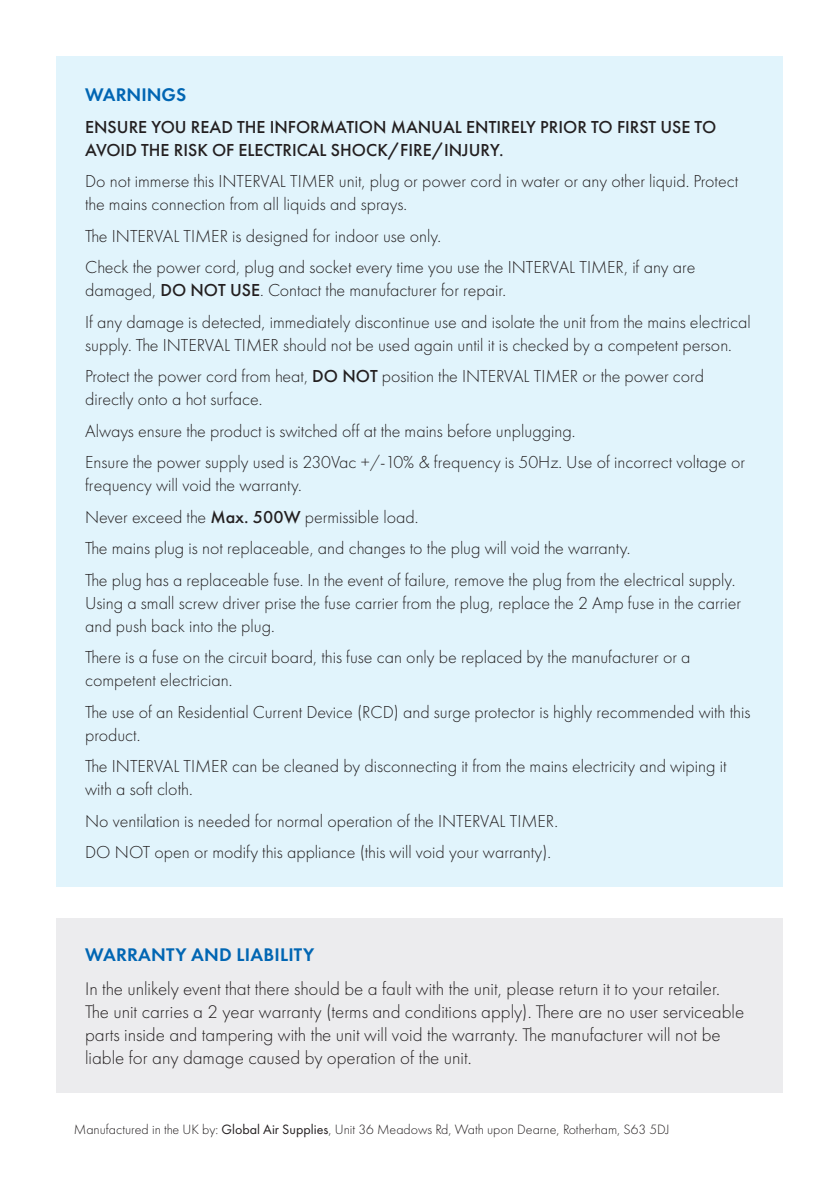
<style>
.page{position:relative;width:840px;height:1191px;background:#fff}
.page>*{position:absolute;margin:0;border:0;box-sizing:border-box;transform-origin:0 0}
.body{font:300 19px/23px "Futura PT";color:#231f20}
.body-2{font:600 19px "Futura PT";letter-spacing:.01em;color:#0166b3}
.body-3{font:300 18px/23px "Futura PT";color:#231f20}
.body-4{font:500 18px/23px "Futura PT";color:#231f20}
.body-5{font:300 14px "Futura PT";color:#231f20}
.s1{font-weight:500}
.s2{font-weight:400}
</style>
<div class="page">
<div style="left:57px;top:57px;width:725px;height:829px;background:#e1f4fc"></div>
<div style="left:57px;top:918px;width:725px;height:174px;background:#ececee"></div>
<p class="body-2" style="left:85px;top:83px;width:103px">WARNINGS</p>
<p class="body-4" style="left:85px;top:115px;width:632px">ENSURE YOU READ THE INFORMATION MANUAL ENTIRELY PRIOR TO FIRST USE TO<br>AVOID THE RISK OF ELECTRICAL SHOCK/FIRE/INJURY.</p>
<p class="body-3" style="left:85px;top:170px;width:654px">Do not immerse this INTERVAL TIMER unit, plug or power cord in water or any other liquid. Protect the mains connection from all liquids and sprays.</p>
<p class="body-3" style="left:85px;top:224px;width:357px">The INTERVAL TIMER is designed for indoor use only.</p>
<p class="body-3" style="left:85px;top:256px;width:611px">Check the power cord, plug and socket every time you use the INTERVAL TIMER, if any are damaged, <span class="s1">DO NOT USE</span>. Contact the manufacturer for repair.</p>
<p class="body-3" style="left:85px;top:310px;width:666px">If any damage is detected, immediately discontinue use and isolate the unit from the mains electrical supply. The INTERVAL TIMER should not be used again until it is checked by a competent person.</p>
<p class="body-3" style="left:85px;top:365px;width:620px">Protect the power cord from heat, <span class="s1">DO NOT</span> position the INTERVAL TIMER or the power cord directly onto a hot surface.</p>
<p class="body-3" style="left:85px;top:419px;width:491px">Always ensure the product is switched off at the mains before unplugging.</p>
<p class="body-3" style="left:85px;top:451px;width:661px">Ensure the power supply used is 230Vac +/-10% &amp; frequency is 50Hz. Use of incorrect voltage or frequency will void the warranty.</p>
<p class="body-3" style="left:85px;top:505px;width:334px">Never exceed the <span class="s1">Max. 500W</span> permissible load.</p>
<p class="body-3" style="left:85px;top:537px;width:546px">The mains plug is not replaceable, and changes to the plug will void the warranty.</p>
<p class="body-3" style="left:85px;top:568px;width:657px">The plug has a replaceable fuse. In the event of failure, remove the plug from the electrical supply.<br>Using a small screw driver prise the fuse carrier from the plug, replace the 2 Amp fuse in the carrier and push back into the plug.</p>
<p class="body-3" style="left:85px;top:646px;width:606px">There is a fuse on the circuit board, this fuse can only be replaced by the manufacturer or a competent electrician.</p>
<p class="body-3" style="left:85px;top:700px;width:666px">The use of an Residential Current Device (RCD) and surge protector is highly recommended with this product.</p>
<p class="body-3" style="left:85px;top:755px;width:642px">The INTERVAL TIMER can be cleaned by disconnecting it from the mains electricity and wiping it with a soft cloth.</p>
<p class="body-3" style="left:85px;top:809px;width:474px">No ventilation is needed for normal operation of the INTERVAL TIMER.</p>
<p class="body-3" style="left:85px;top:841px;width:467px">DO NOT open or modify this appliance (this will void your warranty).</p>
<p class="body-2" style="left:85px;top:942px;width:230px">WARRANTY AND LIABILITY</p>
<p class="body" style="left:85px;top:977px;width:660px">In the unlikely event that there should be a fault with the unit, please return it to your retailer.<br>The unit carries a 2 year warranty (terms and conditions apply). There are no user serviceable parts inside and tampering with the unit will void the warranty. The manufacturer will not be liable for any damage caused by operation of the unit.</p>
<p class="body-5" style="left:74px;top:1121px;width:596px">Manufactured in the UK by: <span class="s2">Global Air Supplies</span>, Unit 36 Meadows Rd, Wath upon Dearne, Rotherham, S63 5DJ</p>
</div>
